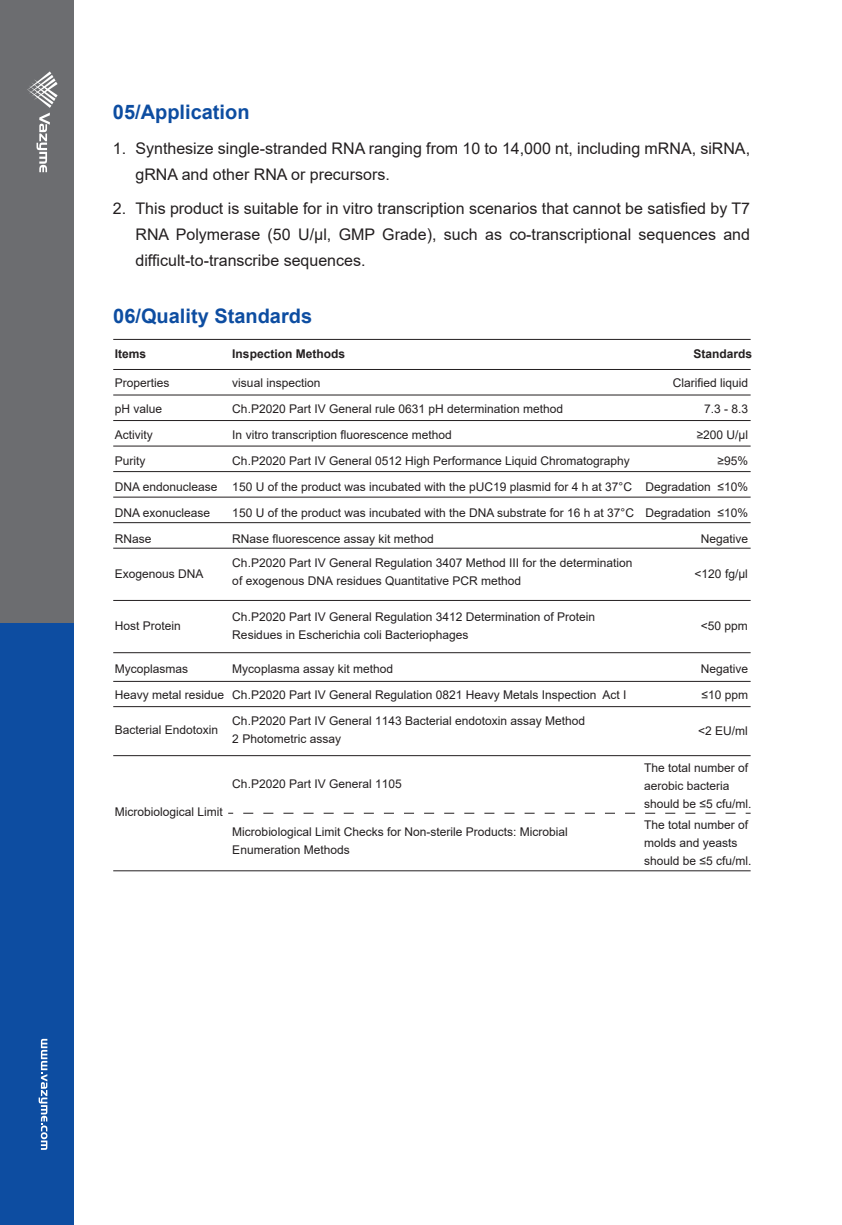
<style>
.page{position:relative;width:842px;height:1225px;background:#fff}
.page>*{position:absolute;margin:0;border:0;box-sizing:border-box;transform-origin:0 0}
.t1{font:700 20px "Arial";color:#0d4da1}
.t2{font:16px/26px "Arial";color:#231f20}
.t3{font:12px/26px "Arial";color:#231f20}
.t4{font:700 12px "Arial";color:#231f20}
</style>
<div class="page">
<div style="left:0;top:0;width:74px;height:624px;background:#6c6d70"></div>
<div style="left:0;top:623px;width:74px;height:602px;background:#0d4da1"></div>
<svg style="left:39px;top:1039px;width:8px;height:110px"></svg>
<svg style="left:27px;top:71px;width:31px;height:101px"></svg>
<hr style="left:113px;top:369px;width:638px;height:1px;background:#231f20">
<hr style="left:113px;top:394px;width:638px;height:1px;background:#231f20">
<hr style="left:113px;top:420px;width:638px;height:1px;background:#231f20">
<hr style="left:113px;top:445px;width:638px;height:1px;background:#231f20">
<hr style="left:113px;top:471px;width:638px;height:1px;background:#231f20">
<hr style="left:113px;top:496px;width:638px;height:1px;background:#231f20">
<hr style="left:113px;top:522px;width:638px;height:1px;background:#231f20">
<hr style="left:113px;top:547px;width:638px;height:1px;background:#231f20">
<hr style="left:113px;top:600px;width:638px;height:1px;background:#231f20">
<hr style="left:113px;top:652px;width:638px;height:1px;background:#231f20">
<hr style="left:113px;top:681px;width:638px;height:1px;background:#231f20">
<hr style="left:113px;top:706px;width:638px;height:1px;background:#231f20">
<hr style="left:113px;top:755px;width:638px;height:1px;background:#231f20">
<svg style="left:243px;top:812px;width:508px;height:1px"></svg>
<hr style="left:113px;top:870px;width:638px;height:1px;background:#231f20">
<hr style="left:113px;top:339px;width:638px;height:1px;background:#231f20">
<h1 class="t1" style="left:113px;top:98px;width:138px">05/Application</h1>
<h2 class="t2" style="left:113px;top:136px;width:15px">1.</h2>
<h2 class="t2" style="left:135px;top:136px;width:616px">Synthesize single-stranded RNA ranging from 10 to 14,000 nt, including mRNA, siRNA, gRNA and other RNA or precursors.</h2>
<h2 class="t2" style="left:135px;top:196px;width:616px;text-align:justify">This product is suitable for in vitro transcription scenarios that cannot be satisfied by T7<br>RNA Polymerase (50 U/μl, GMP Grade), such as co-transcriptional sequences and difficult-to-transcribe sequences.</h2>
<h2 class="t2" style="left:113px;top:196px;width:15px">2.</h2>
<h1 class="t1" style="left:113px;top:302px;width:200px">06/Quality Standards</h1>
<p class="t4" style="left:115px;top:346px;width:33px">Items</p>
<p class="t3" style="left:115px;top:370px;width:104px">Properties<br>pH value<br>Activity<br>Purity<br>DNA endonuclease<br>DNA exonuclease<br>RNase</p>
<p class="t3" style="left:115px;top:560px;width:90px">Exogenous DNA</p>
<p class="t3" style="left:115px;top:612px;width:68px">Host Protein</p>
<p class="t3" style="left:115px;top:656px;width:111px">Mycoplasmas<br>Heavy metal residue</p>
<p class="t3" style="left:115px;top:717px;width:105px">Bacterial Endotoxin</p>
<p class="t3" style="left:115px;top:799px;width:110px">Microbiological Limit</p>
<p class="t4" style="left:232px;top:346px;width:114px">Inspection Methods</p>
<p class="t3" style="left:232px;top:370px;width:403px">visual inspection<br>Ch.P2020 Part IV General rule 0631 pH determination method<br>In vitro transcription fluorescence method<br>Ch.P2020 Part IV General 0512 High Performance Liquid Chromatography 150 U of the product was incubated with the pUC19 plasmid for 4 h at 37°C 150 U of the product was incubated with the DNA substrate for 16 h at 37°C RNase fluorescence assay kit method</p>
<p class="t3" style="left:232px;top:553px;width:402px;line-height:18px">Ch.P2020 Part IV General Regulation 3407 Method III for the determination of exogenous DNA residues Quantitative PCR method</p>
<p class="t3" style="left:232px;top:608px;width:364px;line-height:18px">Ch.P2020 Part IV General Regulation 3412 Determination of Protein<br>Residues in Escherichia coli Bacteriophages</p>
<p class="t3" style="left:232px;top:656px;width:396px">Mycoplasma assay kit method<br>Ch.P2020 Part IV General Regulation 0821 Heavy Metals Inspection Act I<br>Ch.P2020 Part IV General 1143 Bacterial endotoxin assay Method</p>
<p class="t3" style="left:232px;top:726px;width:110px">2 Photometric assay</p>
<p class="t3" style="left:232px;top:770px;width:171px">Ch.P2020 Part IV General 1105</p>
<p class="t3" style="left:232px;top:823px;width:337px;line-height:18px">Microbiological Limit Checks for Non-sterile Products: Microbial<br>Enumeration Methods</p>
<p class="t4" style="left:693px;top:346px;width:60px">Standards</p>
<p class="t3" style="left:645px;top:370px;width:104px;text-align:right">Clarified liquid<br>7.3 - 8.3<br>≥200 U/μl<br>≥95%<br>Degradation ≤10%<br>Degradation ≤10%<br>Negative</p>
<p class="t3" style="left:695px;top:560px;width:55px">&lt;120 fg/μl</p>
<p class="t3" style="left:701px;top:612px;width:49px">&lt;50 ppm</p>
<p class="t3" style="left:701px;top:656px;width:49px">Negative ≤10 ppm</p>
<p class="t3" style="left:698px;top:717px;width:51px">&lt;2 EU/ml</p>
<p class="t3" style="left:644px;top:759px;width:109px;line-height:18px">The total number of aerobic bacteria should be ≤5 cfu/ml.</p>
<p class="t3" style="left:644px;top:816px;width:109px;line-height:18px">The total number of molds and yeasts should be ≤5 cfu/ml.</p>
</div>
